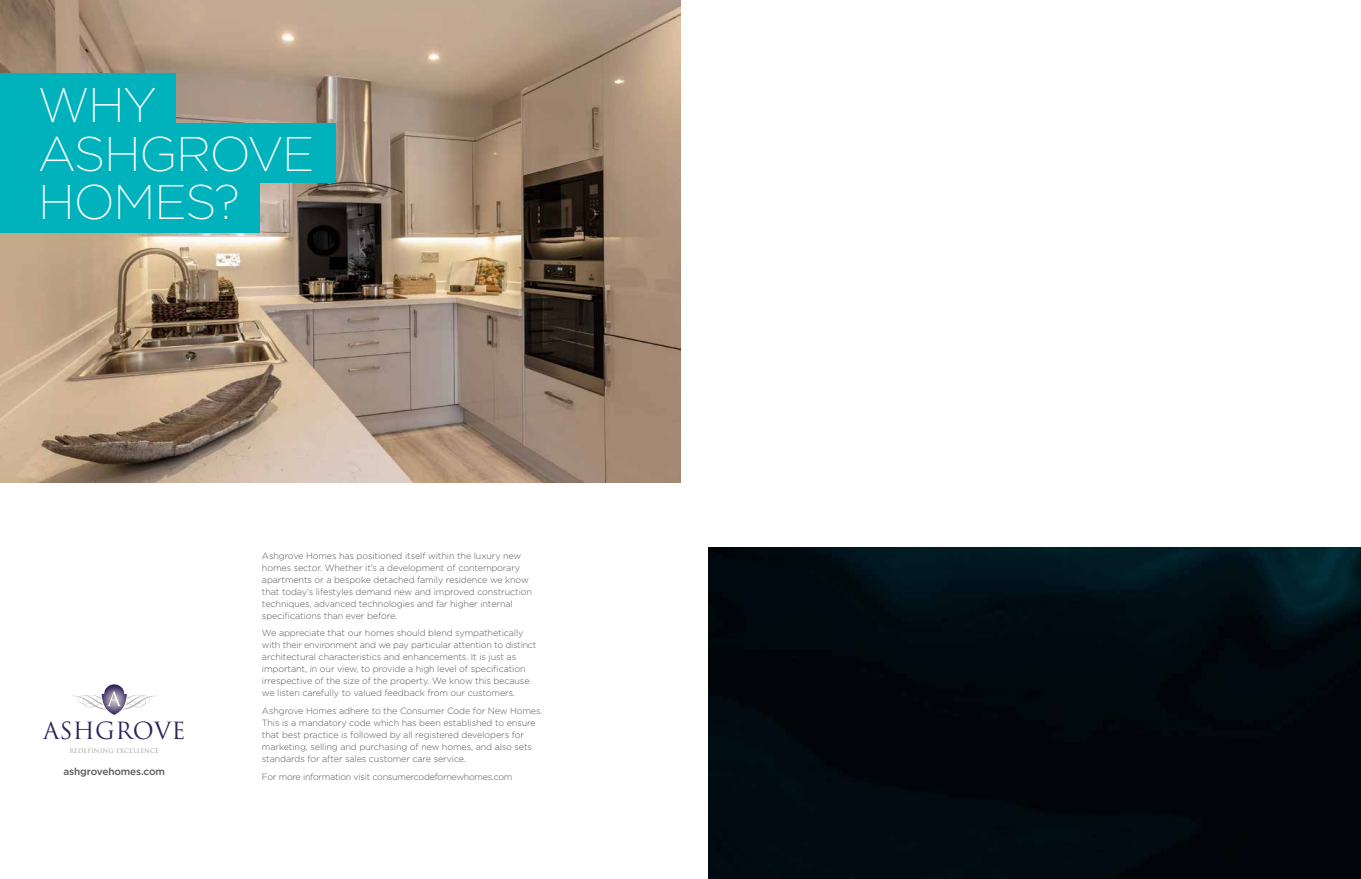
<style>
.page{position:relative;width:1361px;height:879px;background:#fff}
.page>*{position:absolute;margin:0;border:0;box-sizing:border-box;transform-origin:0 0}
.t1{font:200 48.6px/48.6px "Gotham";letter-spacing:-.025em;color:#fff}
.t2{font:23px "Trajan";letter-spacing:.01em;color:#29235c}
.t3{font:500 10px "Gotham";letter-spacing:-.01em;color:#575756}
.t4{font:300 9px/12px "Gotham";letter-spacing:-.01em;color:#575756}
.t5{font:300 9px "Gotham";letter-spacing:-.03em;color:#575756}
.t6{font:6.2px "Trajan";letter-spacing:.01em;color:#9d9d9c}
</style>
<div class="page">
<img style="left:0;top:0;width:680px;height:482px">
<svg style="left:72px;top:684px;width:85px;height:32px"></svg>
<div style="left:0;top:123px;width:335px;height:60px;background:#00b2bb"></div>
<div style="left:0;top:171px;width:259px;height:62px;background:#00b2bb"></div>
<div style="left:0;top:74px;width:175px;height:59px;background:#00b2bb"></div>
<img style="left:709px;top:547px;width:652px;height:332px">
<h1 class="t1" style="left:38px;top:79px;width:278px">WHY<br>ASHGROVE<br>HOMES?</h1>
<h2 class="t2" style="left:43px;top:716px;width:144px">ASHGROVE</h2>
<p class="t6" style="left:69px;top:747px;width:91px">REDEFINING EXCELLENCE</p>
<p class="t3" style="left:63px;top:765px;width:103px">ashgrovehomes.com</p>
<p class="t4" style="left:262px;top:549px;width:271px">Ashgrove Homes has positioned itself within the luxury new homes sector. Whether it’s a development of contemporary apartments or a bespoke detached family residence we know that today’s lifestyles demand new and improved construction techniques, advanced technologies and far higher internal specifications than ever before.</p>
<p class="t4" style="left:262px;top:627px;width:276px">We appreciate that our homes should blend sympathetically with their environment and we pay particular attention to distinct architectural characteristics and enhancements. It is just as important, in our view, to provide a high level of specification irrespective of the size of the property. We know this because we listen carefully to valued feedback from our customers.</p>
<p class="t4" style="left:262px;top:704px;width:282px">Ashgrove Homes adhere to the Consumer Code for New Homes.<br>This is a mandatory code which has been established to ensure that best practice is followed by all registered developers for marketing, selling and purchasing of new homes, and also sets standards for after sales customer care service.</p>
<p class="t5" style="left:262px;top:771px;width:252px">For more information visit consumercodefornewhomes.com</p>
</div>
